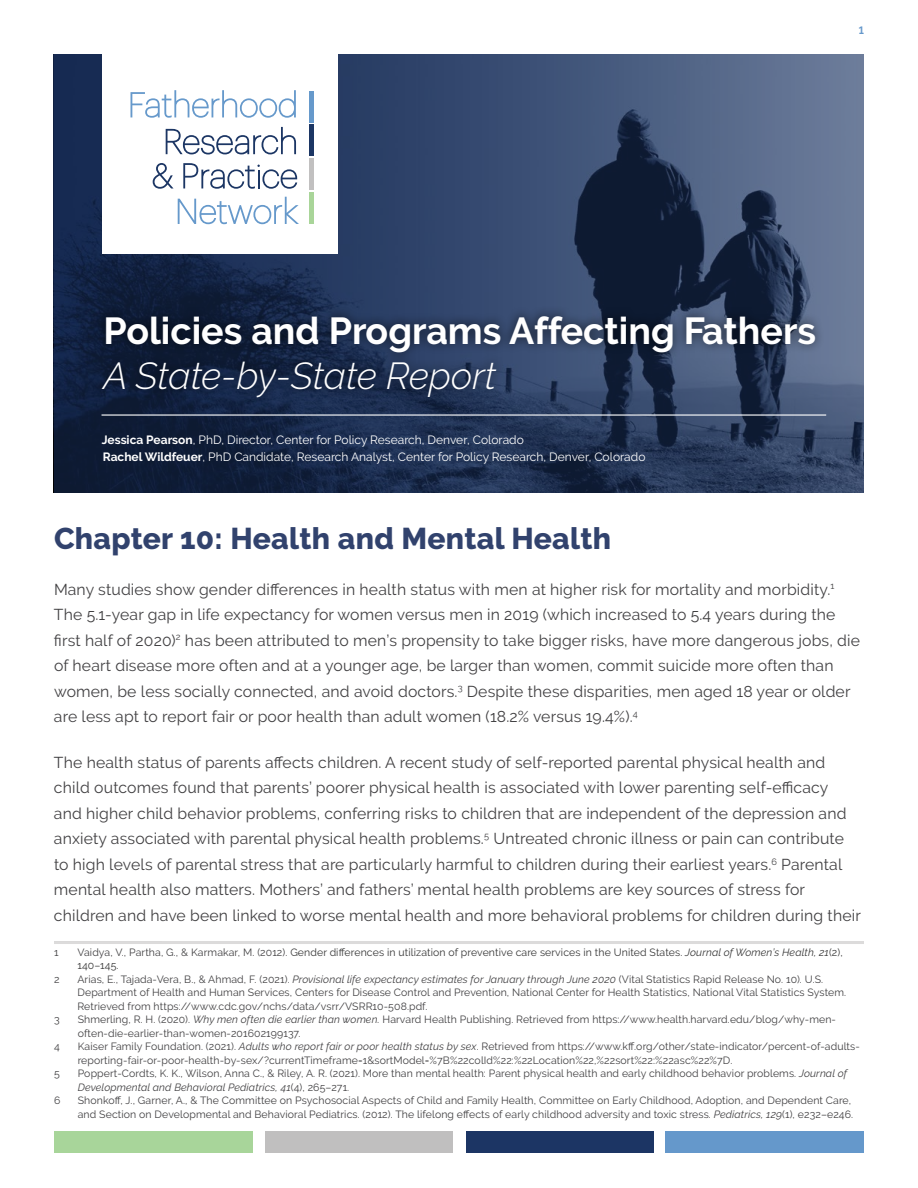
<style>
.page{position:relative;width:918px;height:1188px;background:#fff}
.page>*{position:absolute;margin:0;border:0;box-sizing:border-box;transform-origin:0 0}
.t1{font:700 37.5px "Raleway";color:#fff}
.t2{font:italic 300 37.5px "Raleway";letter-spacing:-.005em;color:#fff}
.t3{font:800 30px "Raleway";letter-spacing:.01em;color:#31426d}
.t4{font:15.75px/25.5px "Raleway";letter-spacing:.01em;color:#414042}
.t5{font:12px/16.5px "Raleway";color:#fff}
.t6{font:10.5px/13.5px "Raleway";letter-spacing:.01em;color:#414042}
.t7{font:10.5px/13.5px "Raleway";letter-spacing:.01em;color:#373737}
.t8{font:700 10.5px "Raleway";color:#6598cb}
.s1{font-weight:700}
.s2{color:#414042}
.s3{font-style:italic}
</style>
<div class="page">
<svg style="left:54px;top:54px;width:810px;height:438px;background:#2e4061"></svg>
<div style="left:93px;top:306px;width:732px;height:101px;background:#000;opacity:.62"></div>
<div style="left:103px;top:11px;width:235px;height:243px;background:#fff"></div>
<hr style="left:309px;top:91px;width:4px;height:31px;background:#6699cb">
<hr style="left:309px;top:124px;width:4px;height:32px;background:#1c3664">
<hr style="left:309px;top:158px;width:4px;height:32px;background:#c1c0c0">
<hr style="left:309px;top:192px;width:4px;height:32px;background:#a9d599">
<svg style="left:131px;top:90px;width:165px;height:28px"></svg>
<svg style="left:166px;top:127px;width:130px;height:28px"></svg>
<svg style="left:153px;top:163px;width:21px;height:26px"></svg>
<svg style="left:183px;top:163px;width:114px;height:26px"></svg>
<svg style="left:178px;top:197px;width:121px;height:27px"></svg>
<div style="left:665px;top:1131px;width:199px;height:22px;background:#6598cb"></div>
<div style="left:466px;top:1131px;width:187px;height:22px;background:#1c3564"></div>
<div style="left:265px;top:1131px;width:188px;height:22px;background:#c0bfbf"></div>
<div style="left:54px;top:1131px;width:199px;height:22px;background:#a8d59a"></div>
<hr style="left:102px;top:414px;width:724px;height:2px;background:#fff">
<hr style="left:54px;top:941px;width:810px;height:3px;background:#dcdbdb">
<p class="t8" style="left:859px;top:25px;width:7px">1</p>
<h1 class="t1" style="left:103px;top:309px;width:714px">Policies and Programs Affecting Fathers</h1>
<h1 class="t2" style="left:103px;top:353px;width:395px">A State-by-State Report</h1>
<p class="t5" style="left:102px;top:432px;width:545px"><span class="s1">Jessica Pearson</span>, PhD, Director, Center for Policy Research, Denver, Colorado<br><span class="s1">Rachel Wildfeuer</span>, PhD Candidate, Research Analyst, Center for Policy Research, Denver, Colorado</p>
<h2 class="t3" style="left:54px;top:521px;width:559px">Chapter 10: Health and Mental Health</h2>
<p class="t4" style="left:54px;top:576px;width:808px">Many studies show gender differences in health status with men at higher risk for mortality and morbidity.<sup>1<br></sup>The 5.1-year gap in life expectancy for women versus men in 2019 (which increased to 5.4 years during the first half of 2020)<sup>2</sup> has been attributed to men’s propensity to take bigger risks, have more dangerous jobs, die of heart disease more often and at a younger age, be larger than women, commit suicide more often than women, be less socially connected, and avoid doctors.<sup>3</sup> Despite these disparities, men aged 18 year or older are less apt to report fair or poor health than adult women (18.2% versus 19.4%).<sup>4</sup></p>
<p class="t4" style="left:54px;top:749px;width:808px">The health status of parents affects children. A recent study of self-reported parental physical health and child outcomes found that parents’ poorer physical health is associated with lower parenting self-efficacy<br>and higher child behavior problems, conferring risks to children that are independent of the depression and anxiety associated with parental physical health problems.<sup>5</sup> Untreated chronic illness or pain can contribute to high levels of parental stress that are particularly harmful to children during their earliest years.<sup>6</sup> Parental mental health also matters. Mothers’ and fathers’ mental health problems are key sources of stress for children and have been linked to worse mental health and more behavioral problems for children during their</p>
<p class="t6" style="left:54px;top:945px;width:6px">1</p>
<p class="t7" style="left:77px;top:945px;width:767px"><span class="s2">Vaidya, V., Partha, G., &amp; Karmakar, M. (2012).</span> Gender differences in utilization of preventive care services in the United States. <span class="s3">Journal of Women’s Health, 21</span>(2),<br>140–145.</p>
<p class="t6" style="left:54px;top:972px;width:7px">2</p>
<p class="t6" style="left:77px;top:972px;width:770px">Arias, E., Tajada-Vera, B., &amp; Ahmad, F. (2021). <span class="s3">Provisional life expectancy estimates for January through June 2020</span> (Vital Statistics Rapid Release No. 10). U.S.<br>Department of Health and Human Services, Centers for Disease Control and Prevention, National Center for Health Statistics, National Vital Statistics System.<br>Retrieved from https://www.cdc.gov/nchs/data/vsrr/VSRR10-508.pdf.</p>
<p class="t6" style="left:54px;top:1013px;width:7px">3</p>
<p class="t6" style="left:78px;top:1013px;width:760px">Shmerling, R. H. (2020). <span class="s3">Why men often die earlier than women.</span> Harvard Health Publishing. Retrieved from https://www.health.harvard.edu/blog/why-men&shy;often-die-earlier-than-women-201602199137.</p>
<p class="t6" style="left:54px;top:1040px;width:7px">4</p>
<p class="t6" style="left:78px;top:1040px;width:784px">Kaiser Family Foundation. (2021). <span class="s3">Adults who report fair or poor health status by sex</span>. Retrieved from https://www.kff.org/other/state-indicator/percent-of-adults&shy;reporting-fair-or-poor-health-by-sex/?currentTimeframe=1&amp;sortModel=%7B%22colId%22:%22Location%22,%22sort%22:%22asc%22%7D.</p>
<p class="t6" style="left:54px;top:1067px;width:7px">5</p>
<p class="t6" style="left:78px;top:1067px;width:771px">Poppert-Cordts, K. K., Wilson, Anna C., &amp; Riley, A. R. (2021). More than mental health: Parent physical health and early childhood behavior problems. <span class="s3">Journal of<br>Developmental and Behavioral Pediatrics, 41</span>(4), 265–271.</p>
<p class="t6" style="left:54px;top:1094px;width:8px">6</p>
<p class="t6" style="left:78px;top:1094px;width:777px">Shonkoff, J., Garner, A., &amp; The Committee on Psychosocial Aspects of Child and Family Health, Committee on Early Childhood, Adoption, and Dependent Care, and Section on Developmental and Behavioral Pediatrics. (2012). The lifelong effects of early childhood adversity and toxic stress. <span class="s3">Pediatrics, 129</span>(1), e232–e246.</p>
</div>
